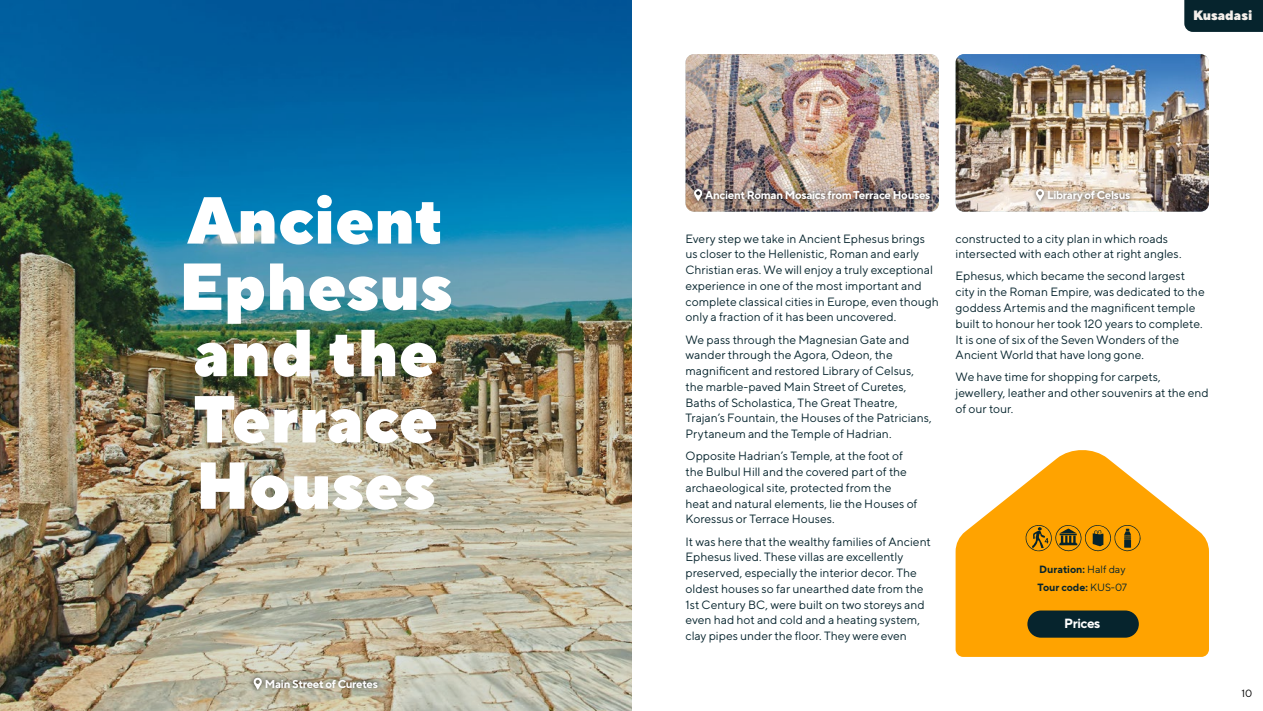
<style>
.page{position:relative;width:1263px;height:711px;background:#fff}
.page>*{position:absolute;margin:0;border:0;box-sizing:border-box;transform-origin:0 0}
.t1{font:900 66.15px/66.2px "TT Norms Pro";color:#fff}
.t2{font:900 13.5px "TT Norms Pro";color:#f4efea}
.t3{font:700 13.35px "TT Norms Pro";letter-spacing:-.025em;color:#fff}
.t4{font:12px/15.8px "TT Norms Pro";color:#06242d}
.t5{font:700 11.25px "TT Norms Pro";letter-spacing:-.025em;color:#fff}
.t6{font:700 10.5px/17.7px "TT Norms Pro";color:#06242d}
.t7{font:10.5px "TT Norms Pro";color:#000}
.s1{font-weight:400}
</style>
<div class="page">
<svg style="left:955px;top:450px;width:254px;height:206px;fill:#ffa300"></svg>
<img style="left:685px;top:54px;width:254px;height:157px">
<img style="left:955px;top:54px;width:254px;height:157px">
<div style="left:690px;top:184px;width:244px;height:21px;background:#000;opacity:.75"></div>
<svg style="left:694px;top:189px;width:8px;height:12px"></svg>
<div style="left:1032px;top:184px;width:102px;height:21px;background:#000;opacity:.75"></div>
<svg style="left:1036px;top:189px;width:8px;height:12px"></svg>
<img style="left:0;top:0;width:631px;height:710px">
<div style="left:1184px;top:0;width:79px;height:32px;background:#06242d"></div>
<div style="left:1027px;top:610px;width:112px;height:27px;background:#06242d;border-radius:14px"></div>
<div style="left:249px;top:672px;width:133px;height:21px;background:#000;opacity:.75"></div>
<svg style="left:254px;top:677px;width:8px;height:12px"></svg>
<svg style="left:1026px;top:524px;width:115px;height:27px;background:#c2830a"></svg>
<h1 class="t1" style="left:179px;top:186px;width:275px">Ancient<br>Ephesus and the<br>Terrace<br>Houses</h1>
<p class="t5" style="left:265px;top:675px;width:114px">Main Street of Curetes</p>
<p class="t2" style="left:1193px;top:6px;width:61px">Kusadasi</p>
<p class="t5" style="left:705px;top:187px;width:227px">Ancient Roman Mosaics from Terrace Houses</p>
<p class="t5" style="left:1047px;top:187px;width:85px">Library of Celsus</p>
<p class="t4" style="left:685px;top:230px;width:255px">Every step we take in Ancient Ephesus brings us closer to the Hellenistic, Roman and early Christian eras. We will enjoy a truly exceptional experience in one of the most important and complete classical cities in Europe, even though only a fraction of it has been uncovered.</p>
<p class="t4" style="left:685px;top:331px;width:248px">We pass through the Magnesian Gate and wander through the Agora, Odeon, the magnificent and restored Library of Celsus, the marble-paved Main Street of Curetes, Baths of Scholastica, The Great Theatre, Trajan’s Fountain, the Houses of the Patricians, Prytaneum and the Temple of Hadrian.</p>
<p class="t4" style="left:685px;top:447px;width:233px">Opposite Hadrian’s Temple, at the foot of the Bulbul Hill and the covered part of the archaeological site, protected from the heat and natural elements, lie the Houses of Koressus or Terrace Houses.</p>
<p class="t4" style="left:685px;top:532px;width:247px">It was here that the wealthy families of Ancient Ephesus lived. These villas are excellently preserved, especially the interior decor. The oldest houses so far unearthed date from the 1st Century BC, were built on two storeys and even had hot and cold and a heating system, clay pipes under the floor. They were even</p>
<p class="t4" style="left:955px;top:230px;width:227px">constructed to a city plan in which roads intersected with each other at right angles.</p>
<p class="t4" style="left:955px;top:268px;width:251px">Ephesus, which became the second largest city in the Roman Empire, was dedicated to the goddess Artemis and the magnificent temple built to honour her took 120 years to complete.<br>It is one of six of the Seven Wonders of the Ancient World that have long gone.</p>
<p class="t4" style="left:955px;top:368px;width:255px">We have time for shopping for carpets, jewellery, leather and other souvenirs at the end of our tour.</p>
<p class="t6" style="left:1037px;top:559px;width:91px">Duration: <span class="s1">Half day<br></span>Tour code: <span class="s1">KUS-07</span></p>
<p class="t3" style="left:1064px;top:614px;width:38px">Prices</p>
<p class="t7" style="left:1241px;top:686px;width:12px">10</p>
</div>
